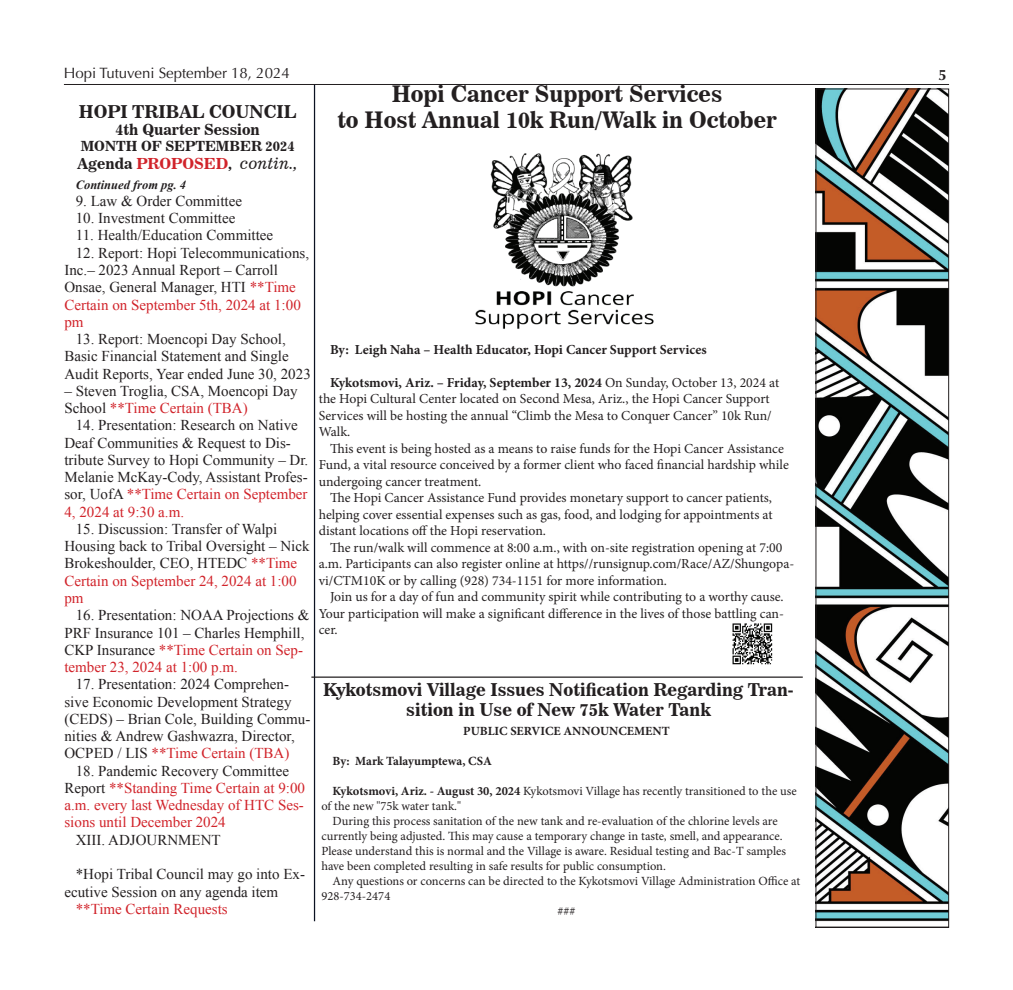
<style>
.page{position:relative;width:1013px;height:990px;background:#fff}
.page>*{position:absolute;margin:0;border:0;box-sizing:border-box;transform-origin:0 0}
.t1{font:22.5px/25.9px "News 706 BT Bold C";color:#231f20;text-align:center}
.t2{font:17.5px/20.1px "News 706 BT Bold C";color:#231f20;text-align:center}
.t3{font:15px/17.2px "Times New Roman";color:#231f20}
.t4{font:15px/17.2px "Times New Roman";color:#d1232a}
.t5{font:15px "Optima";color:#231f20}
.t6{font:15px "News 706 BT Bold C";color:#d1232a}
.t7{font:15px "News 706 BT Bold C";color:#231f20}
.t8{font:700 15px "Optima";color:#231f20}
.t9{font:13.75px/16.5px "Minion Pro";color:#231f20}
.t10{font:700 13.75px "Minion Pro";color:#231f20}
.t11{font:13.75px "News 706 BT Bold C";color:#231f20}
.t12{font:12.5px "Minion Pro";letter-spacing:-.005em;color:#231f20}
.t13{font:700 12.5px "Minion Pro";color:#231f20}
.t14{font:italic 700 12.5px "Times New Roman";color:#231f20}
.s1{color:#231f20}
.s2{font-family:"News 701 BT Italic A";color:#231f20}
.s3{color:#d1232a}
.s4{font-weight:700}
</style>
<div class="page">
<img style="left:475px;top:153px;width:179px;height:176px">
<hr style="left:64px;top:84px;width:885px;height:1px;background:#231f20">
<hr style="left:314px;top:85px;width:1px;height:835px;background:#0b1221">
<img style="left:817px;top:90px;width:130px;height:832px">
<div style="left:815px;top:88px;width:134px;height:839px;border:1px solid #231f20"></div>
<hr style="left:311px;top:676px;width:491px;height:1px;background:#231f20">
<img style="left:732px;top:623px;width:41px;height:42px">
<p class="t5" style="left:64px;top:64px;width:227px">Hopi Tutuveni September 18, 2024</p>
<p class="t8" style="left:938px;top:66px;width:10px">5</p>
<p class="t2" style="left:79px;top:102px;width:219px">HOPI TRIBAL COUNCIL</p>
<p class="t7" style="left:115px;top:121px;width:146px">4th Quarter Session</p>
<p class="t11" style="left:81px;top:138px;width:215px">MONTH OF SEPTEMBER 2024</p>
<p class="t6" style="left:78px;top:154px;width:221px"><span class="s1">Agenda</span> PROPOSED<span class="s1">,</span> <span class="s2">contin.,</span></p>
<p class="t14" style="left:76px;top:176px;width:112px">Continued from pg. 4</p>
<p class="t3" style="left:76px;top:192px;width:168px">9. Law &amp; Order Committee</p>
<p class="t3" style="left:76px;top:209px;width:161px">10. Investment Committee</p>
<p class="t3" style="left:76px;top:226px;width:199px">11. Health/Education Committee</p>
<p class="t3" style="left:64px;top:244px;width:246px;text-indent:11px">12. Report: Hopi Telecommunications,<br>Inc.– 2023 Annual Report – Carroll<br>Onsae, General Manager, HTI <span class="s3">**Time<br>Certain on September 5th, 2024 at 1:00 pm</span></p>
<p class="t3" style="left:64px;top:330px;width:248px;text-indent:11px">13. Report: Moencopi Day School,<br>Basic Financial Statement and Single<br>Audit Reports, Year ended June 30, 2023</p>
<p class="t3" style="left:64px;top:382px;width:234px">– Steven Troglia, CSA, Moencopi Day<br>School <span class="s3">**Time Certain (TBA)</span></p>
<p class="t3" style="left:64px;top:416px;width:245px;text-indent:11px">14. Presentation: Research on Native Deaf Communities &amp; Request to Dis&shy;tribute Survey to Hopi Community – Dr.<br>Melanie McKay-Cody, Assistant Profes&shy;sor, UofA <span class="s3">**Time Certain on September 4, 2024 at 9:30 a.m.</span></p>
<p class="t3" style="left:64px;top:520px;width:246px;text-indent:11px">15. Discussion: Transfer of Walpi<br>Housing back to Tribal Oversight – Nick<br>Brokeshoulder, CEO, HTEDC <span class="s3">**Time<br>Certain on September 24, 2024 at 1:00 pm</span></p>
<p class="t3" style="left:64px;top:606px;width:246px;text-indent:11px">16. Presentation: NOAA Projections &amp; PRF Insurance 101 – Charles Hemphill, CKP Insurance <span class="s3">**Time Certain on Sep&shy;tember 23, 2024 at 1:00 p.m.</span></p>
<p class="t3" style="left:64px;top:675px;width:247px;text-indent:11px">17. Presentation: 2024 Comprehen&shy;sive Economic Development Strategy (CEDS) – Brian Cole, Building Commu&shy;nities &amp; Andrew Gashwazra, Director, OCPED / LIS <span class="s3">**Time Certain (TBA)</span></p>
<p class="t4" style="left:64px;top:761px;width:242px;text-indent:11px"><span class="s1">18. Pandemic Recovery Committee Report</span> **Standing Time Certain at 9:00 a.m. every last Wednesday of HTC Ses&shy;sions until December 2024</p>
<p class="t3" style="left:76px;top:830px;width:146px">XIII. ADJOURNMENT</p>
<p class="t3" style="left:64px;top:865px;width:242px;text-indent:11px">*Hopi Tribal Council may go into Ex&shy;ecutive Session on any agenda item</p>
<p class="t4" style="left:76px;top:899px;width:153px">**Time Certain Requests</p>
<h1 class="t1" style="left:337px;top:81px;width:441px">Hopi Cancer Support Services<br>to Host Annual 10k Run/Walk in October</h1>
<p class="t10" style="left:330px;top:339px;width:378px">By: Leigh Naha – Health Educator, Hopi Cancer Support Services</p>
<p class="t9" style="left:319px;top:374px;width:462px;text-indent:11px"><span class="s4">Kykotsmovi, Ariz. – Friday, September 13, 2024</span> On Sunday, October 13, 2024 at the Hopi Cultural Center located on Second Mesa, Ariz., the Hopi Cancer Support Services will be hosting the annual “Climb the Mesa to Conquer Cancer” 10k Run/ Walk.</p>
<p class="t9" style="left:319px;top:440px;width:471px;text-indent:11px">This event is being hosted as a means to raise funds for the Hopi Cancer Assistance<br>Fund, a vital resource conceived by a former client who faced financial hardship while undergoing cancer treatment.</p>
<p class="t9" style="left:319px;top:489px;width:455px;text-align:justify;text-indent:11px">The Hopi Cancer Assistance Fund provides monetary support to cancer patients, helping cover essential expenses such as gas, food, and lodging for appointments at distant locations off the Hopi reservation.</p>
<p class="t9" style="left:319px;top:539px;width:477px;text-indent:11px">The run/walk will commence at 8:00 a.m., with on-site registration opening at 7:00 a.m. Participants can also register online at https//runsignup.com/Race/AZ/Shungopa&shy;vi/CTM10K or by calling (928) 734-1151 for more information.</p>
<p class="t9" style="left:319px;top:588px;width:467px;text-align:justify;text-indent:11px">Join us for a day of fun and community spirit while contributing to a worthy cause.<br>Your participation will make a significant difference in the lives of those battling can&shy;cer.</p>
<p class="t2" style="left:323px;top:679px;width:472px">Kykotsmovi Village Issues Notification Regarding Tran&shy;sition in Use of New 75k Water Tank</p>
<p class="t13" style="left:463px;top:721px;width:208px">PUBLIC SERVICE ANNOUNCEMENT</p>
<p class="t13" style="left:332px;top:751px;width:161px">By: Mark Talayumptewa, CSA</p>
<p class="t12" style="left:332px;top:782px;width:465px"><span class="s4">Kykotsmovi, Ariz. - August 30, 2024</span> Kykotsmovi Village has recently transitioned to the use</p>
<p class="t12" style="left:321px;top:797px;width:141px">of the new "75k water tank."</p>
<p class="t12" style="left:332px;top:812px;width:446px">During this process sanitation of the new tank and re-evaluation of the chlorine levels are</p>
<p class="t12" style="left:321px;top:827px;width:462px">currently being adjusted. This may cause a temporary change in taste, smell, and appearance.</p>
<p class="t12" style="left:321px;top:842px;width:466px">Please understand this is normal and the Village is aware. Residual testing and Bac-T samples</p>
<p class="t12" style="left:321px;top:857px;width:346px">have been completed resulting in safe results for public consumption.</p>
<p class="t12" style="left:332px;top:872px;width:469px">Any questions or concerns can be directed to the Kykotsmovi Village Administration Office at</p>
<p class="t12" style="left:321px;top:887px;width:70px">928-734-2474</p>
<p class="t12" style="left:557px;top:902px;width:19px">###</p>
</div>
